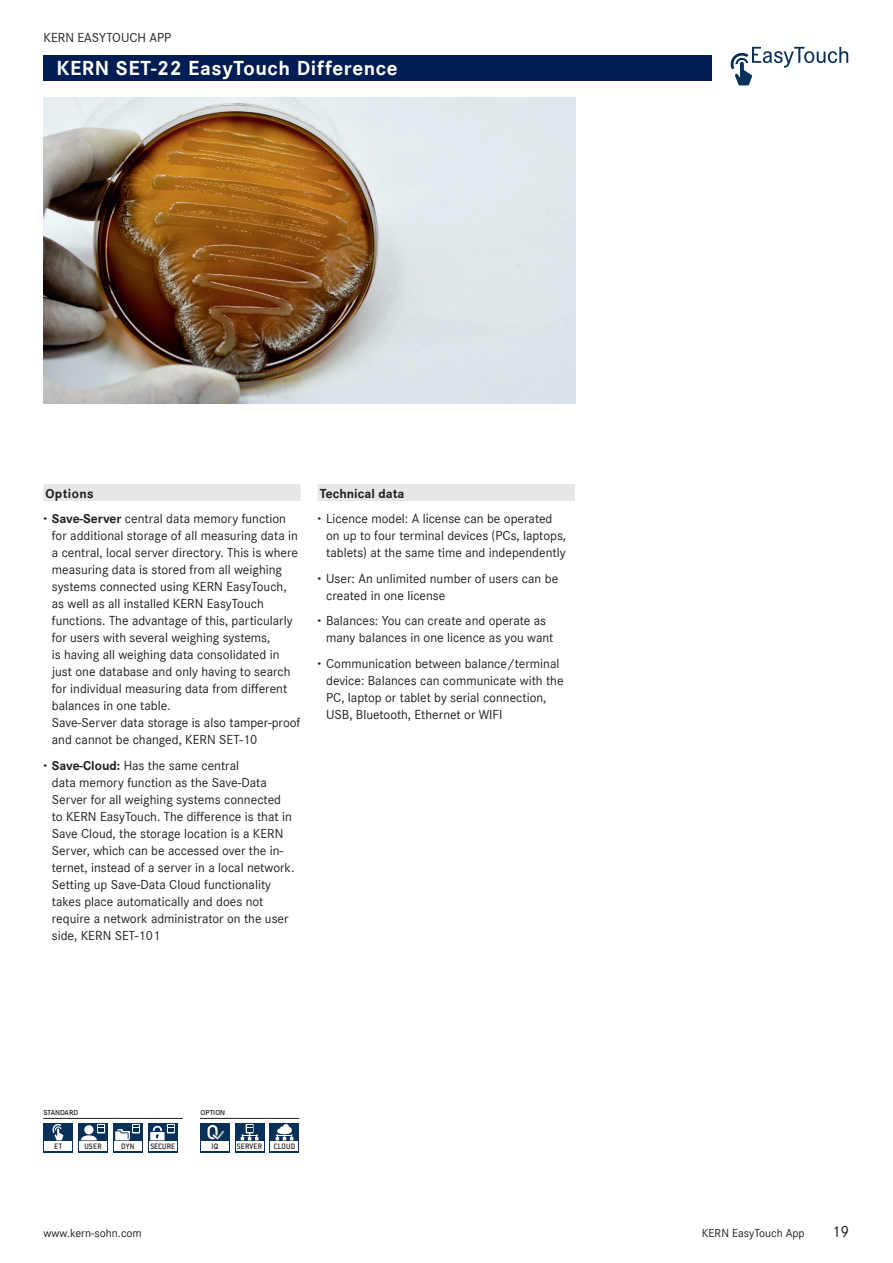
<style>
.page{position:relative;width:893px;height:1263px;background:#fff}
.page>*{position:absolute;margin:0;border:0;box-sizing:border-box;transform-origin:0 0}
.t1{font:700 21px "Corporate S Pro";letter-spacing:.03em;color:#fff}
.t2{font:16.5px "Corporate S Pro";color:#231f20}
.t3{font:13.5px/17px "Corporate S Pro";color:#231f20}
.t4{font:12px "Corporate S Pro";color:#231f20}
.t5{font:500 8.7px "Conduit ITC";letter-spacing:.01em;color:#231f20}
.t6{font:600 7.5px "Corporate S Pro";color:#231f20}
.s1{font-weight:700}
.s2{font-weight:800}
.s3{font-family:"DIN Mittelschrift Std";font-weight:400;font-size:7.8px}
</style>
<div class="page">
<svg style="left:731px;top:47px;width:117px;height:38px"></svg>
<hr style="left:43px;top:1118px;width:35px;height:1px;background:#231f20">
<hr style="left:78px;top:1118px;width:35px;height:1px;background:#231f20">
<hr style="left:113px;top:1118px;width:35px;height:1px;background:#231f20">
<hr style="left:148px;top:1118px;width:35px;height:1px;background:#231f20">
<hr style="left:200px;top:1118px;width:35px;height:1px;background:#231f20">
<hr style="left:235px;top:1118px;width:35px;height:1px;background:#231f20">
<div style="left:43px;top:1123px;width:30px;height:29px;background:#08315a"></div>
<svg style="left:52px;top:1123px;width:11px;height:17px"></svg>
<div style="left:44px;top:1141px;width:28px;height:10px;background:#fff"></div>
<svg style="left:78px;top:1123px;width:30px;height:29px"></svg>
<div style="left:79px;top:1141px;width:28px;height:10px;background:#fff"></div>
<div style="left:97px;top:1124px;width:8px;height:9px;background:#fff"></div>
<svg style="left:81px;top:1125px;width:23px;height:15px"></svg>
<svg style="left:113px;top:1123px;width:30px;height:29px"></svg>
<div style="left:114px;top:1141px;width:28px;height:10px;background:#fff"></div>
<svg style="left:132px;top:1124px;width:8px;height:9px"></svg>
<svg style="left:115px;top:1125px;width:24px;height:15px"></svg>
<div style="left:148px;top:1123px;width:30px;height:29px;background:#08315a"></div>
<div style="left:149px;top:1141px;width:28px;height:10px;background:#fff"></div>
<svg style="left:167px;top:1124px;width:8px;height:9px"></svg>
<div style="left:150px;top:1132px;width:15px;height:8px;background:#fff"></div>
<svg style="left:152px;top:1125px;width:21px;height:13px"></svg>
<div style="left:200px;top:1123px;width:30px;height:29px;background:#08315a"></div>
<div style="left:201px;top:1141px;width:28px;height:10px;background:#fff"></div>
<svg style="left:208px;top:1125px;width:17px;height:15px"></svg>
<div style="left:235px;top:1123px;width:29px;height:29px;background:#08315a"></div>
<div style="left:236px;top:1141px;width:27px;height:10px;background:#fff"></div>
<div style="left:246px;top:1124px;width:8px;height:9px;background:#fff"></div>
<svg style="left:241px;top:1125px;width:18px;height:15px"></svg>
<svg style="left:270px;top:1140px;width:29px;height:12px"></svg>
<div style="left:271px;top:1141px;width:27px;height:10px;background:#fff"></div>
<svg style="left:270px;top:1118px;width:29px;height:22px"></svg>
<img style="left:44px;top:98px;width:531px;height:306px">
<div style="left:44px;top:55px;width:668px;height:26px;background:#001d54"></div>
<div style="left:43px;top:484px;width:258px;height:17px;background:#e6e7e9"></div>
<div style="left:318px;top:484px;width:257px;height:17px;background:#e6e7e9"></div>
<p class="t3" style="left:44px;top:28px;width:129px">KERN EASYTOUCH APP</p>
<h1 class="t1" style="left:56px;top:52px;width:343px">KERN SET-22 EasyTouch Difference</h1>
<p class="t3" style="left:43px;top:479px;width:244px;line-height:25.5px"><span class="s1">Options<br></span><span class="s2">·</span> <span class="s1">Save-Server</span> central data memory function</p>
<p class="t3" style="left:52px;top:526px;width:250px">for additional storage of all measuring data in a central, local server directory. This is where measuring data is stored from all weighing systems connected using KERN EasyTouch, as well as all installed KERN EasyTouch functions. The advantage of this, particularly for users with several weighing systems,<br>is having all weighing data consolidated in just one database and only having to search for individual measuring data from different balances in one table.<br>Save-Server data storage is also tamper-proof and cannot be changed, KERN SET-10</p>
<p class="t3" style="left:52px;top:756px;width:244px;text-indent:-9px"><span class="s2">·</span> <span class="s1">Save-Cloud:</span> Has the same central<br>data memory function as the Save-Data Server for all weighing systems connected to KERN EasyTouch. The difference is that in Save Cloud, the storage location is a KERN Server, which can be accessed over the in&shy;ternet, instead of a server in a local network.<br>Setting up Save-Data Cloud functionality takes place automatically and does not require a network administrator on the user side, KERN SET-101</p>
<p class="t3" style="left:318px;top:479px;width:236px;line-height:25.5px"><span class="s1">Technical data<br></span><span class="s2">·</span> Licence model: A license can be operated</p>
<p class="t3" style="left:326px;top:526px;width:241px">on up to four terminal devices (PCs, laptops, tablets) at the same time and independently</p>
<p class="t3" style="left:326px;top:569px;width:234px;text-indent:-9px"><span class="s2">·</span> User: An unlimited number of users can be created in one license</p>
<p class="t3" style="left:326px;top:611px;width:229px;text-indent:-9px"><span class="s2">·</span> Balances: You can create and operate as many balances in one licence as you want</p>
<p class="t3" style="left:326px;top:654px;width:239px;text-indent:-9px"><span class="s2">·</span> Communication between balance/terminal device: Balances can communicate with the PC, laptop or tablet by serial connection, USB, Bluetooth, Ethernet or WIFI</p>
<p class="t6" style="left:43px;top:1107px;width:36px">STANDARD</p>
<p class="t6" style="left:201px;top:1107px;width:26px">OPTION</p>
<p class="t5" style="left:54px;top:1141px;width:9px">ET</p>
<p class="t5" style="left:84px;top:1141px;width:19px">USER</p>
<p class="t5" style="left:121px;top:1141px;width:15px">DYN</p>
<p class="t5" style="left:150px;top:1141px;width:27px">SECURE</p>
<p class="t5" style="left:211px;top:1142px;width:8px">I<span class="s3">Q</span></p>
<p class="t5" style="left:237px;top:1141px;width:27px">SERVER</p>
<p class="t5" style="left:274px;top:1141px;width:23px">CLOUD</p>
<p class="t4" style="left:44px;top:1225px;width:100px">www.kern-sohn.com</p>
<p class="t4" style="left:702px;top:1225px;width:104px">KERN EasyTouch App</p>
<p class="t2" style="left:832px;top:1220px;width:19px">19</p>
</div>
